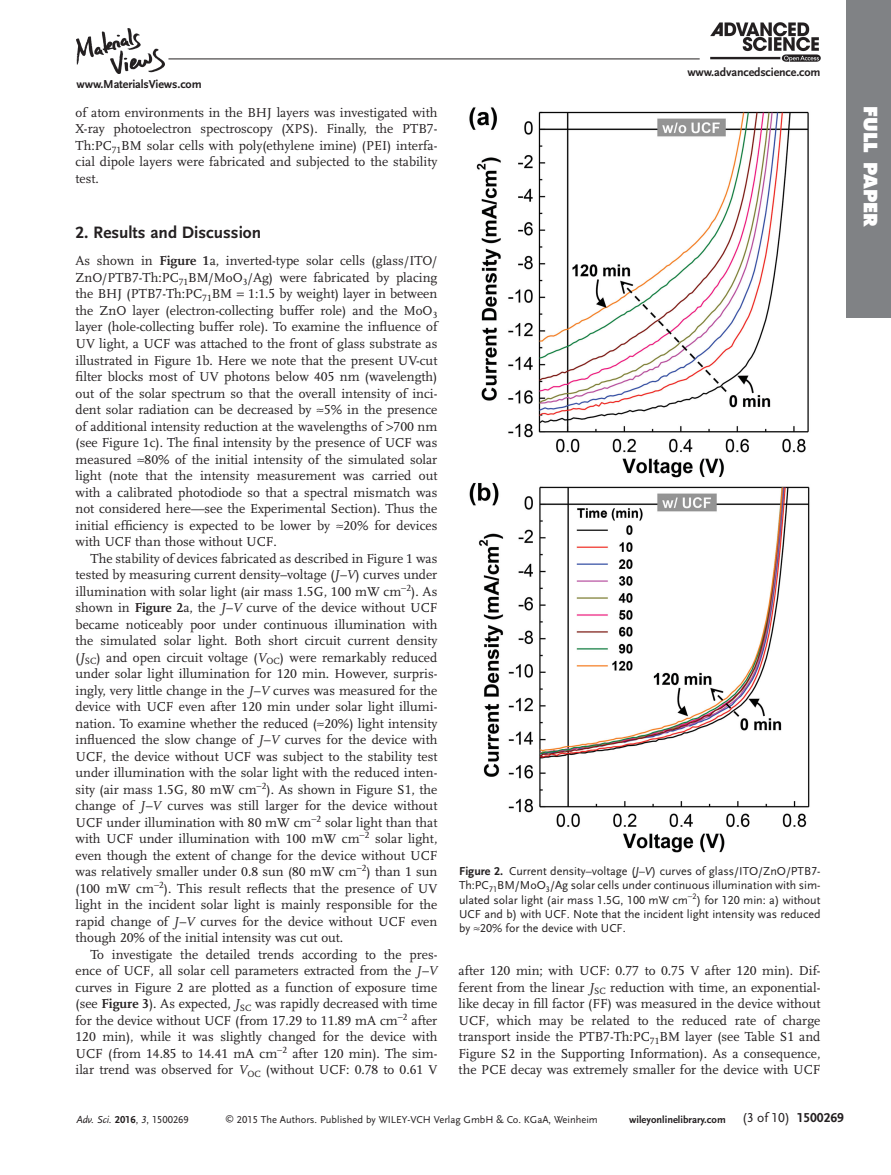
<style>
.page{position:relative;width:891px;height:1175px;background:#fff}
.page>*{position:absolute;margin:0;border:0;box-sizing:border-box;transform-origin:0 0}
.t1{font:800 18px "Futura";letter-spacing:.005em;color:#fff}
.t2{font:700 17.25px "Scala Sans LF";color:#231f20}
.t3{font:13.5px/16.5px "Scala LF";color:#231f20;text-align:justify}
.t4{font:12px/14.2px "Scala Sans LF";color:#231f20;text-align:justify}
.t5{font:700 12px "Scala Sans LF";letter-spacing:-.01em;color:#231f20}
.t6{font:10.5px "Scala Sans LF";color:#231f20}
.t7{font:700 10.5px "Scala Sans LF";color:#231f20}
.t8{font:italic 10.5px "Scala Sans LF";color:#231f20}
.s1{font-weight:700}
.s2{font-style:italic}
.s3{font-weight:700;font-style:normal}
.s4{font-style:normal}
.s5{font-size:9px}
.s6{font-weight:400;font-size:13.5px}
.s7{font-size:13.5px}
</style>
<div class="page">
<div style="left:846px;top:0;width:45px;height:317px;background:#808285"></div>
<img style="left:77px;top:28px;width:88px;height:45px">
<hr style="left:168px;top:59px;width:532px;height:1px;background:#231f20">
<img style="left:710px;top:22px;width:111px;height:40px">
<img style="left:469px;top:107px;width:341px;height:746px">
<p class="t5" style="left:77px;top:79px;width:127px">www.MaterialsViews.com</p>
<p class="t3" style="left:76px;top:105px;width:363px">of atom environments in the BHJ layers was investigated with X-ray photoelectron spectroscopy (XPS). Finally, the PTB7- Th:PC <sub>71</sub> BM solar cells with poly(ethylene imine) (PEI) interfa&shy;cial dipole layers were fabricated and subjected to the stability test.</p>
<p class="t2" style="left:76px;top:225px;width:187px">2. Results and Discussion</p>
<p class="t3" style="left:76px;top:254px;width:363px">As shown in <span class="s1">Figure 1</span> a, inverted-type solar cells (glass/ITO/ ZnO/PTB7-Th:PC <sub>71</sub> BM/MoO <sub>3</sub> /Ag) were fabricated by placing the BHJ (PTB7-Th:PC <sub>71</sub> BM 1:1.5 by weight) layer in between the ZnO layer (electron-collecting buffer role) and the MoO <sub>3 </sub>layer (hole-collecting buffer role). To examine the influence of UV light, a UCF was attached to the front of glass substrate as illustrated in Figure 1 b. Here we note that the present UV-cut filter blocks most of UV photons below 405 nm (wavelength) out of the solar spectrum so that the overall intensity of inci&shy;dent solar radiation can be decreased by ≈5% in the presence of additional intensity reduction at the wavelengths of 700 nm (see Figure 1 c). The final intensity by the presence of UCF was measured ≈80% of the initial intensity of the simulated solar light (note that the intensity measurement was carried out with a calibrated photodiode so that a spectral mismatch was not considered here—see the Experimental Section). Thus the initial efficiency is expected to be lower by ≈20% for devices with UCF than those without UCF.</p>
<p class="t3" style="left:76px;top:551px;width:363px;text-indent:15px">The stability of devices fabricated as described in Figure 1 was tested by measuring current density–voltage ( <span class="s2">J–V</span> ) curves under illumination with solar light (air mass 1.5G, 100 mW cm −<sup>2</sup> ). As shown in <span class="s1">Figure 2</span> a, the <span class="s2">J–V</span> curve of the device without UCF became noticeably poor under continuous illumination with the simulated solar light. Both short circuit current density ( <span class="s2">J</span><sub>SC</sub> ) and open circuit voltage ( <span class="s2">V</span><sub>OC</sub> ) were remarkably reduced under solar light illumination for 120 min. However, surpris&shy;ingly, very little change in the <span class="s2">J–V</span> curves was measured for the device with UCF even after 120 min under solar light illumi&shy;nation. To examine whether the reduced (≈20%) light intensity influenced the slow change of <span class="s2">J–V</span> curves for the device with UCF, the device without UCF was subject to the stability test under illumination with the solar light with the reduced inten&shy;sity (air mass 1.5G, 80 mW cm −<sup>2</sup> ). As shown in Figure S1, the change of <span class="s2">J–V</span> curves was still larger for the device without UCF under illumination with 80 mW cm −<sup>2</sup> solar light than that with UCF under illumination with 100 mW cm −<sup>2</sup> solar light, even though the extent of change for the device without UCF was relatively smaller under 0.8 sun (80 mW cm −<sup>2</sup> ) than 1 sun (100 mW cm −<sup>2</sup> ). This result reflects that the presence of UV light in the incident solar light is mainly responsible for the rapid change of <span class="s2">J–V</span> curves for the device without UCF even though 20% of the initial intensity was cut out.</p>
<p class="t3" style="left:76px;top:947px;width:363px;text-indent:15px">To investigate the detailed trends according to the pres&shy;ence of UCF, all solar cell parameters extracted from the <span class="s2">J–V </span>curves in Figure 2 are plotted as a function of exposure time (see <span class="s1">Figure 3</span> ). As expected, <span class="s2">J</span><sub>SC</sub> was rapidly decreased with time for the device without UCF (from 17.29 to 11.89 mA cm −<sup>2</sup> after 120 min), while it was slightly changed for the device with UCF (from 14.85 to 14.41 mA cm −<sup>2</sup> after 120 min). The sim&shy;ilar trend was observed for <span class="s2">V</span><sub>OC</sub> (without UCF: 0.78 to 0.61 V</p>
<p class="t5" style="left:687px;top:66px;width:135px">www.advancedscience.com</p>
<p class="t4" style="left:459px;top:864px;width:363px"><span class="s1">Figure 2.</span> Current density–voltage ( <span class="s2">J–V</span> ) curves of glass/ITO/ZnO/PTB7- Th:PC <sub>71</sub> BM/MoO <sub>3</sub> /Ag solar cells under continuous illumination with sim&shy;ulated solar light (air mass 1.5G, 100 mW cm −<sup>2</sup> ) for 120 min: a) without UCF and b) with UCF. Note that the incident light intensity was reduced by ≈20% for the device with UCF.</p>
<p class="t3" style="left:459px;top:963px;width:363px">after 120 min; with UCF: 0.77 to 0.75 V after 120 min). Dif&shy;ferent from the linear <span class="s2">J</span><sub>SC</sub> reduction with time, an exponential&shy;like decay in fill factor (FF) was measured in the device without UCF, which may be related to the reduced rate of charge transport inside the PTB7-Th:PC <sub>71</sub> BM layer (see Table S1 and Figure S2 in the Supporting Information). As a consequence, the PCE decay was extremely smaller for the device with UCF</p>
<p class="t8" style="left:77px;top:1114px;width:114px">Adv. Sci. <span class="s3">2016</span><span class="s4">,</span> 3<span class="s4">, 1500269</span></p>
<p class="t6" style="left:225px;top:1114px;width:374px"><span class="s5">©</span> 2015 The Authors. Published by WILEY-VCH Verlag GmbH &amp; Co. KGaA, Weinheim</p>
<p class="t7" style="left:629px;top:1114px;width:216px">wileyonlinelibrary.com <span class="s6">(3 of 10)</span> <span class="s7">1500269</span></p>
<h1 class="t1" style="left:878px;top:106px;width:123px;rotate:90deg">FULL PAPER</h1>
</div>
